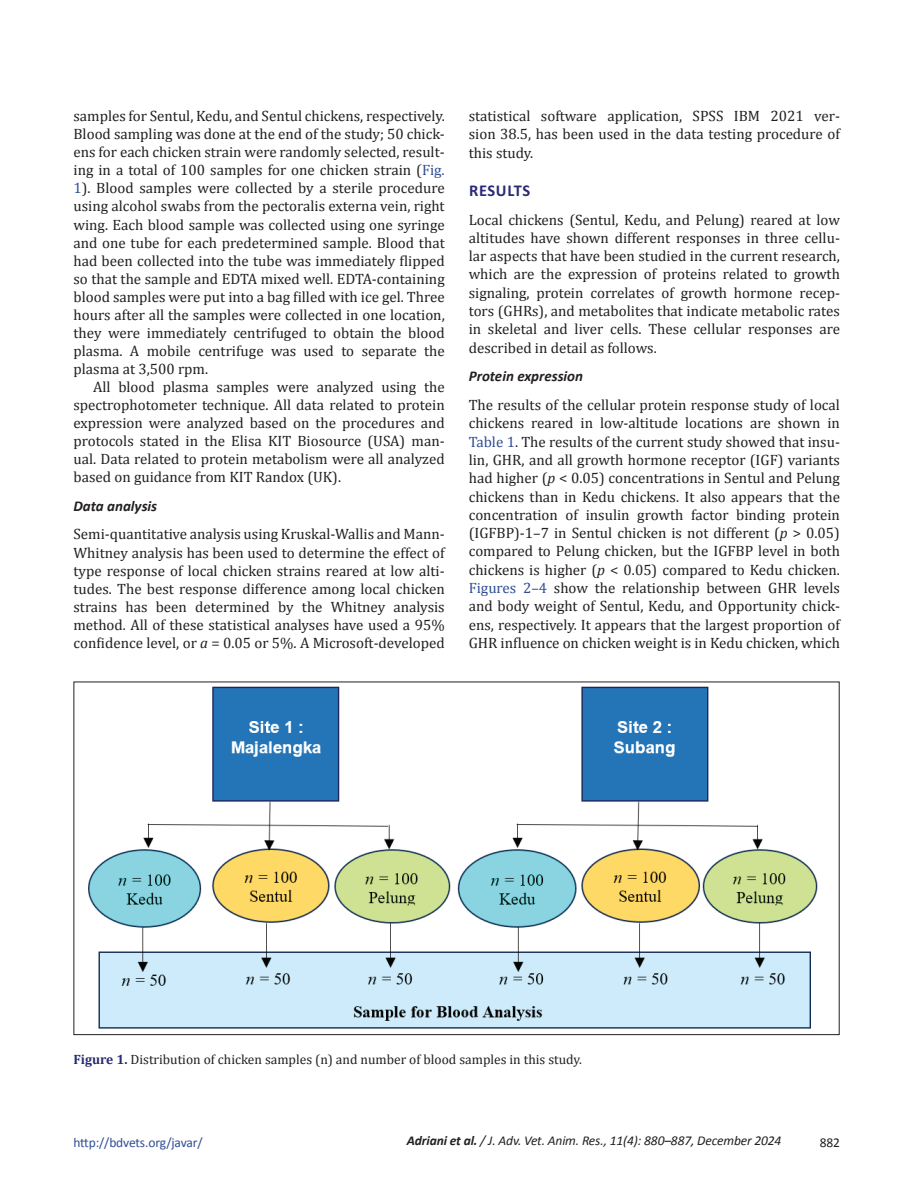
<style>
.page{position:relative;width:918px;height:1188px;background:#fff}
.page>*{position:absolute;margin:0;border:0;box-sizing:border-box;transform-origin:0 0}
.t1{font:700 16.5px "Calibri";letter-spacing:.035em;color:#292a73}
.t2{font:15px/18px "Cambria";color:#231f20;text-align:justify}
.t3{font:italic 700 15px "Calibri";color:#231f20}
.t4{font:13.5px "Cambria";color:#231f20}
.t5{font:italic 13.5px "Calibri";letter-spacing:-.01em;color:#231f20}
.t6{font:13.5px "Calibri";letter-spacing:-.015em;color:#304d94}
.t7{font:13.5px "Calibri";color:#231f20}
.s1{color:#304d94}
.s2{font-style:italic}
.s3{font-weight:700;color:#292a73}
.s4{font-weight:700}
</style>
<div class="page">
<img style="left:88px;top:686px;width:730px;height:343px">
<p class="t2" style="left:74px;top:107px;width:373px">samples for Sentul, Kedu, and Sentul chickens, respectively.<br>Blood sampling was done at the end of the study; 50 chick&shy;ens for each chicken strain were randomly selected, result&shy;ing in a total of 100 samples for one chicken strain (<span class="s1">Fig.<br>1</span>). Blood samples were collected by a sterile procedure using alcohol swabs from the pectoralis externa vein, right wing. Each blood sample was collected using one syringe and one tube for each predetermined sample. Blood that had been collected into the tube was immediately flipped so that the sample and EDTA mixed well. EDTA-containing blood samples were put into a bag filled with ice gel. Three hours after all the samples were collected in one location, they were immediately centrifuged to obtain the blood plasma. A mobile centrifuge was used to separate the plasma at 3,500 rpm.</p>
<p class="t2" style="left:74px;top:378px;width:373px;text-indent:20px">All blood plasma samples were analyzed using the spectrophotometer technique. All data related to protein expression were analyzed based on the procedures and protocols stated in the Elisa KIT Biosource (USA) man&shy;ual. Data related to protein metabolism were all analyzed based on guidance from KIT Randox (UK).</p>
<p class="t3" style="left:74px;top:496px;width:85px">Data analysis</p>
<p class="t2" style="left:74px;top:525px;width:373px">Semi-quantitative analysis using Kruskal-Wallis and Mann-Whitney analysis has been used to determine the effect of type response of local chicken strains reared at low alti&shy;tudes. The best response difference among local chicken strains has been determined by the Whitney analysis method. All of these statistical analyses have used a 95% confidence level, or <span class="s2">a</span> = 0.05 or 5%. A Microsoft-developed</p>
<p class="t2" style="left:469px;top:107px;width:373px">statistical software application, SPSS IBM 2021 ver&shy;sion 38.5, has been used in the data testing procedure of this study.</p>
<p class="t1" style="left:469px;top:180px;width:63px">RESULTS</p>
<p class="t2" style="left:469px;top:210px;width:373px">Local chickens (Sentul, Kedu, and Pelung) reared at low altitudes have shown different responses in three cellu&shy;lar aspects that have been studied in the current research, which are the expression of proteins related to growth signaling, protein correlates of growth hormone recep&shy;tors (GHRs), and metabolites that indicate metabolic rates in skeletal and liver cells. These cellular responses are described in detail as follows.</p>
<p class="t3" style="left:469px;top:367px;width:116px">Protein expression</p>
<p class="t2" style="left:469px;top:396px;width:373px">The results of the cellular protein response study of local chickens reared in low-altitude locations are shown in <span class="s1">Table 1</span>. The results of the current study showed that insu&shy;lin, GHR, and all growth hormone receptor (IGF) variants had higher (<span class="s2">p</span> &lt; 0.05) concentrations in Sentul and Pelung chickens than in Kedu chickens. It also appears that the concentration of insulin growth factor binding protein (IGFBP)-1–7 in Sentul chicken is not different (<span class="s2">p</span> &gt; 0.05) compared to Pelung chicken, but the IGFBP level in both chickens is higher (<span class="s2">p</span> &lt; 0.05) compared to Kedu chicken.<br><span class="s1">Figures 2–4</span> show the relationship between GHR levels and body weight of Sentul, Kedu, and Opportunity chick&shy;ens, respectively. It appears that the largest proportion of GHR influence on chicken weight is in Kedu chicken, which</p>
<p class="t4" style="left:74px;top:1051px;width:510px"><span class="s3">Figure 1.</span> Distribution of chicken samples (n) and number of blood samples in this study.</p>
<p class="t6" style="left:74px;top:1134px;width:131px">http://bdvets.org/javar/</p>
<p class="t5" style="left:407px;top:1132px;width:376px"><span class="s4">Adriani et al.</span> / J. Adv. Vet. Anim. Res., 11(4): 880–887, December 2024</p>
<p class="t7" style="left:820px;top:1134px;width:22px">882</p>
</div>
